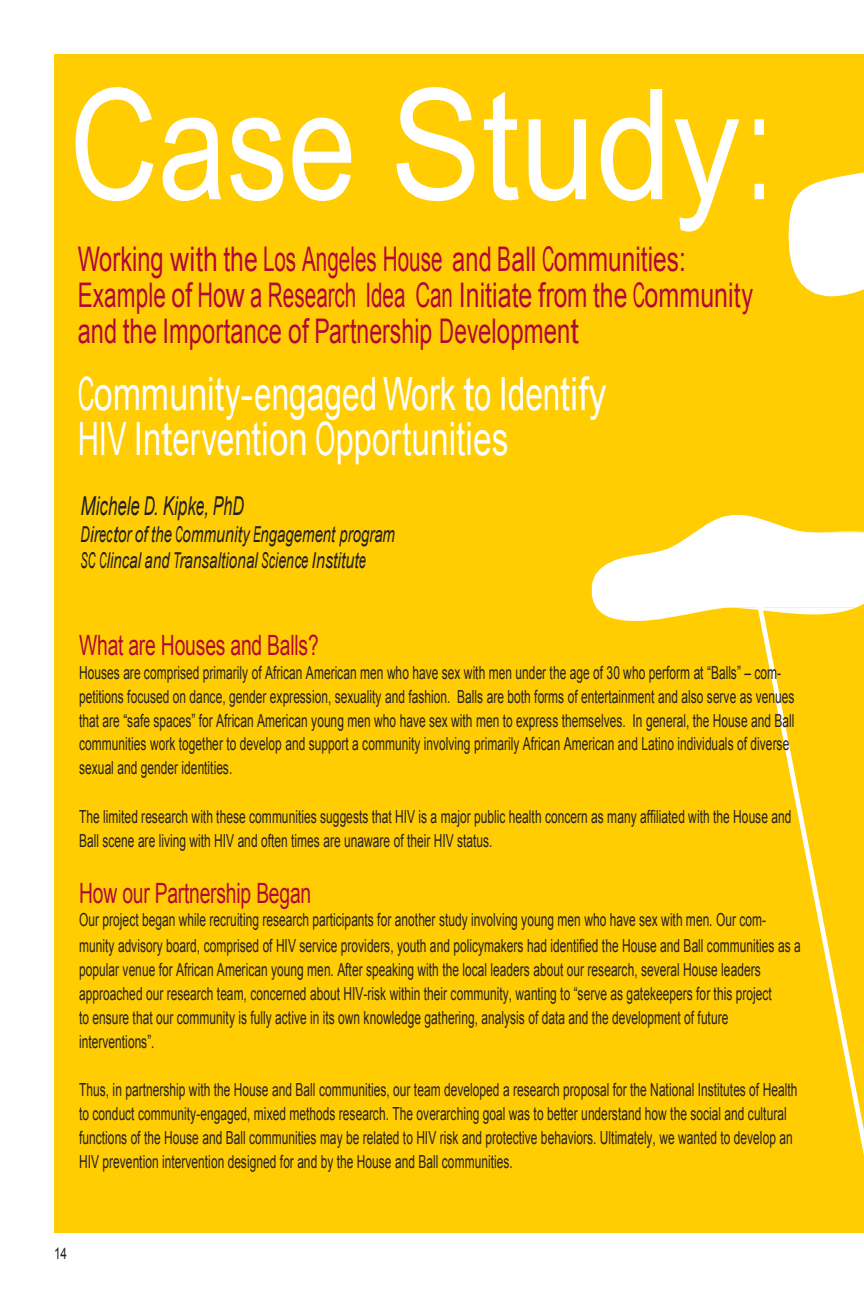
<style>
.page{position:relative;width:864px;height:1296px;background:#fff}
.page>*{position:absolute;margin:0;border:0;box-sizing:border-box;transform-origin:0 0}
.t1{font:154px "Arial";color:#fff;scale:.8 1}
.t2{font:46px/45.4px "Arial";color:#fff;scale:.51 1}
.t3{font:34px/36px "Arial";color:#b30738;scale:.7 1}
.t4{font:28px "Arial";letter-spacing:-.01em;color:#b30738;scale:.69 1}
.t5{font:italic 26px "Arial";color:#231f20;scale:.7 1}
.t6{font:italic 22px/26.4px "Arial";color:#231f20;scale:.59 1}
.t7{font:18px/24px "Arial";letter-spacing:.005em;color:#231f20;scale:.66 1}
.t8{font:16px "Arial";color:#231f20;scale:.73 1}
</style>
<div class="page">
<div style="left:54px;top:54px;width:810px;height:1179px;background:#ffcd02"></div>
<svg style="left:762px;top:630px;width:102px;height:526px"></svg>
<svg style="left:788px;top:172px;width:76px;height:125px"></svg>
<svg style="left:592px;top:515px;width:272px;height:115px"></svg>
<p class="t1" style="left:69px;top:44px;width:880px">Case Study:</p>
<p class="t3" style="left:78px;top:242px;width:966px">Working with the Los Angeles House and Ball Communities:<br>Example of How a Research Idea Can Initiate from the Community and the Importance of Partnership Development</p>
<p class="t2" style="left:78px;top:371px;width:1038px">Community-engaged Work to Identify<br>HIV Intervention Opportunities</p>
<p class="t5" style="left:81px;top:489px;width:235px">Michele D. Kipke, PhD</p>
<p class="t6" style="left:81px;top:521px;width:534px">Director of the Community Engagement program<br>SC Clincal and Transaltional Science Institute</p>
<p class="t4" style="left:79px;top:627px;width:349px">What are Houses and Balls?</p>
<p class="t7" style="left:79px;top:660px;width:1086px">Houses are comprised primarily of African American men who have sex with men under the age of 30 who perform at “Balls” – com&shy;petitions focused on dance, gender expression, sexuality and fashion. Balls are both forms of entertainment and also serve as venues that are “safe spaces” for African American young men who have sex with men to express themselves. In general, the House and Ball communities work together to develop and support a community involving primarily African American and Latino individuals of diverse sexual and gender identities.</p>
<p class="t7" style="left:79px;top:804px;width:1081px">The limited research with these communities suggests that HIV is a major public health concern as many affiliated with the House and<br>Ball scene are living with HIV and often times are unaware of their HIV status.</p>
<p class="t4" style="left:79px;top:874px;width:338px">How our Partnership Began</p>
<p class="t7" style="left:79px;top:908px;width:1095px">Our project began while recruiting research participants for another study involving young men who have sex with men. Our com&shy;munity advisory board, comprised of HIV service providers, youth and policymakers had identified the House and Ball communities as a popular venue for African American young men. After speaking with the local leaders about our research, several House leaders approached our research team, concerned about HIV-risk within their community, wanting to “serve as gatekeepers for this project<br>to ensure that our community is fully active in its own knowledge gathering, analysis of data and the development of future interventions”.</p>
<p class="t7" style="left:79px;top:1078px;width:1090px">Thus, in partnership with the House and Ball communities, our team developed a research proposal for the National Institutes of Health to conduct community-engaged, mixed methods research. The overarching goal was to better understand how the social and cultural functions of the House and Ball communities may be related to HIV risk and protective behaviors. Ultimately, we wanted to develop an HIV prevention intervention designed for and by the House and Ball communities.</p>
<p class="t8" style="left:54px;top:1243px;width:19px">14</p>
</div>
